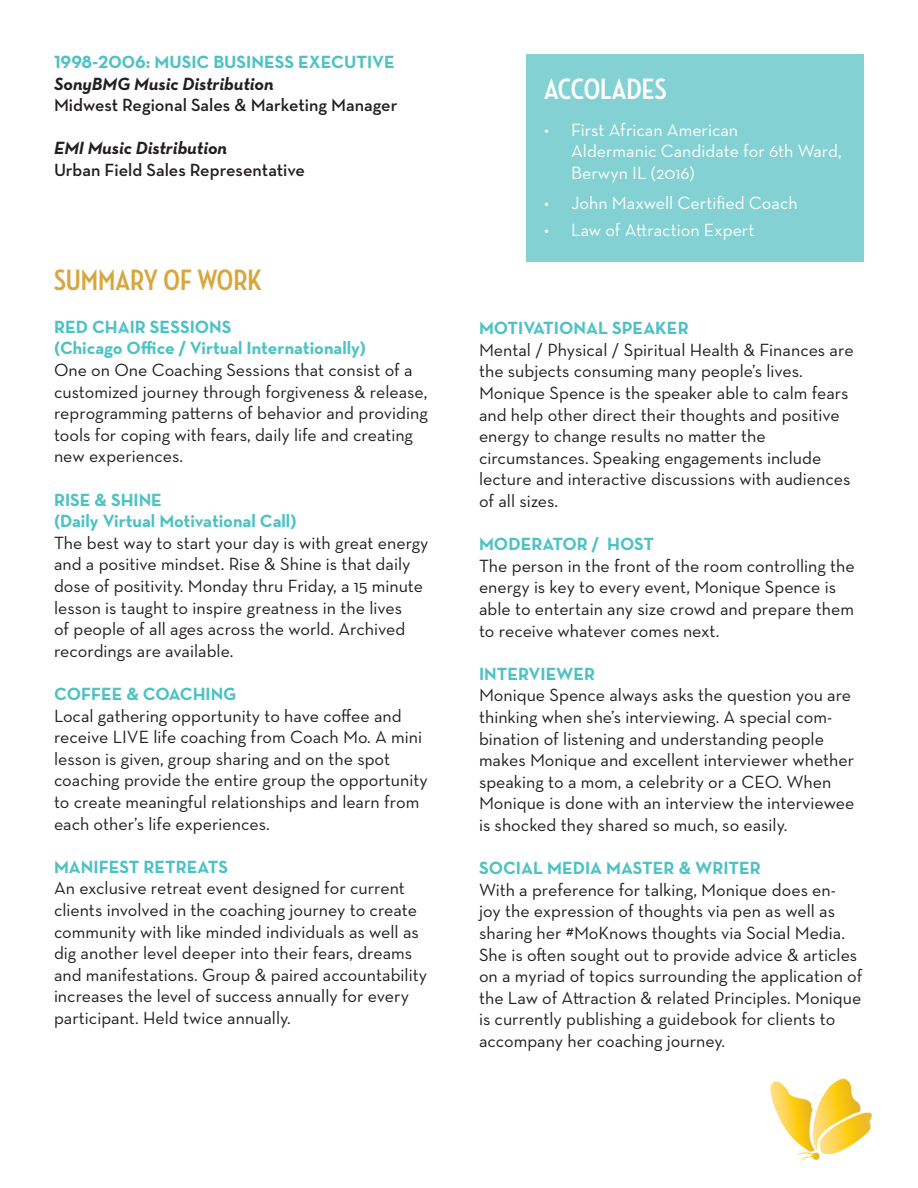
<style>
.page{position:relative;width:918px;height:1188px;background:#fff}
.page>*{position:absolute;margin:0;border:0;box-sizing:border-box;transform-origin:0 0}
.t1{font:700 30px "Neutraface Condensed";color:#d8a63e}
.t2{font:700 30px "Neutraface Condensed";letter-spacing:-.01em;color:#fff}
.t3{font:18px/21.6px "Neutraface Text";color:#231f20}
.t4{font:700 18px/21.6px "Neutraface Text";color:#4dc2c4}
.t5{font:18px/21.6px "Neutraface Text";color:#fff}
.t6{font:600 18px "Neutraface Text";color:#231f20}
.t7{font:italic 700 18px "Neutraface Text";color:#231f20}
</style>
<div class="page">
<div style="left:526px;top:54px;width:338px;height:207px;background:#84d1d3"></div>
<img style="left:770px;top:1078px;width:103px;height:83px">
<p class="t4" style="left:54px;top:51px;width:342px">1998-2006: MUSIC BUSINESS EXECUTIVE</p>
<p class="t7" style="left:54px;top:72px;width:221px">SonyBMG Music Distribution</p>
<p class="t6" style="left:54px;top:94px;width:345px">Midwest Regional Sales &amp; Marketing Manager</p>
<p class="t7" style="left:54px;top:137px;width:175px">EMI Music Distribution</p>
<p class="t6" style="left:54px;top:159px;width:253px">Urban Field Sales Representative</p>
<p class="t1" style="left:54px;top:263px;width:209px">SUMMARY OF WORK</p>
<p class="t4" style="left:54px;top:316px;width:313px">RED CHAIR SESSIONS<br>(Chicago Office / Virtual Internationally)</p>
<p class="t3" style="left:54px;top:359px;width:375px">One on One Coaching Sessions that consist of a customized journey through forgiveness &amp; release,</p>
<p class="t3" style="left:54px;top:402px;width:375px">reprogramming patterns of behavior and providing tools for coping with fears, daily life and creating new experiences.</p>
<p class="t4" style="left:54px;top:488px;width:244px">RISE &amp; SHINE<br>(Daily Virtual Motivational Call)</p>
<p class="t3" style="left:54px;top:532px;width:376px">The best way to start your day is with great energy and a positive mindset. Rise &amp; Shine is that daily dose of positivity. Monday thru Friday, a 15 minute lesson is taught to inspire greatness in the lives<br>of people of all ages across the world. Archived recordings are available.</p>
<p class="t4" style="left:54px;top:683px;width:184px">COFFEE &amp; COACHING</p>
<p class="t3" style="left:54px;top:704px;width:375px">Local gathering opportunity to have coffee and receive LIVE life coaching from Coach Mo. A mini lesson is given, group sharing and on the spot coaching provide the entire group the opportunity to create meaningful relationships and learn from each other’s life experiences.</p>
<p class="t4" style="left:54px;top:856px;width:176px">MANIFEST RETREATS</p>
<p class="t3" style="left:54px;top:877px;width:375px">An exclusive retreat event designed for current clients involved in the coaching journey to create community with like minded individuals as well as dig another level deeper into their fears, dreams and manifestations. Group &amp; paired accountability increases the level of success annually for every participant. Held twice annually.</p>
<p class="t2" style="left:544px;top:72px;width:124px">ACCOLADES</p>
<p class="t5" style="left:571px;top:119px;width:272px;text-indent:-27px">• First African American<br>Aldermanic Candidate for 6th Ward,<br>Berwyn IL (2016)</p>
<p class="t5" style="left:544px;top:192px;width:255px">• John Maxwell Certified Coach</p>
<p class="t5" style="left:544px;top:219px;width:212px">• Law of Attraction Expert</p>
<p class="t4" style="left:479px;top:317px;width:211px">MOTIVATIONAL SPEAKER</p>
<p class="t3" style="left:479px;top:339px;width:376px">Mental / Physical / Spiritual Health &amp; Finances are the subjects consuming many people’s lives.</p>
<p class="t3" style="left:479px;top:382px;width:371px">Monique Spence is the speaker able to calm fears and help other direct their thoughts and positive energy to change results no matter the</p>
<p class="t3" style="left:479px;top:447px;width:373px">circumstances. Speaking engagements include lecture and interactive discussions with audiences of all sizes.</p>
<p class="t4" style="left:479px;top:533px;width:177px">MODERATOR / HOST</p>
<p class="t3" style="left:479px;top:555px;width:377px">The person in the front of the room controlling the energy is key to every event, Monique Spence is able to entertain any size crowd and prepare them to receive whatever comes next.</p>
<p class="t4" style="left:479px;top:663px;width:118px">INTERVIEWER</p>
<p class="t3" style="left:479px;top:684px;width:377px">Monique Spence always asks the question you are thinking when she’s interviewing. A special com&shy;bination of listening and understanding people makes Monique and excellent interviewer whether speaking to a mom, a celebrity or a CEO. When Monique is done with an interview the interviewee is shocked they shared so much, so easily.</p>
<p class="t4" style="left:479px;top:857px;width:284px">SOCIAL MEDIA MASTER &amp; WRITER</p>
<p class="t3" style="left:479px;top:879px;width:385px">With a preference for talking, Monique does en-<br>joy the expression of thoughts via pen as well as sharing her #MoKnows thoughts via Social Media.<br>She is often sought out to provide advice &amp; articles on a myriad of topics surrounding the application of the Law of Attraction &amp; related Principles. Monique is currently publishing a guidebook for clients to accompany her coaching journey.</p>
</div>
